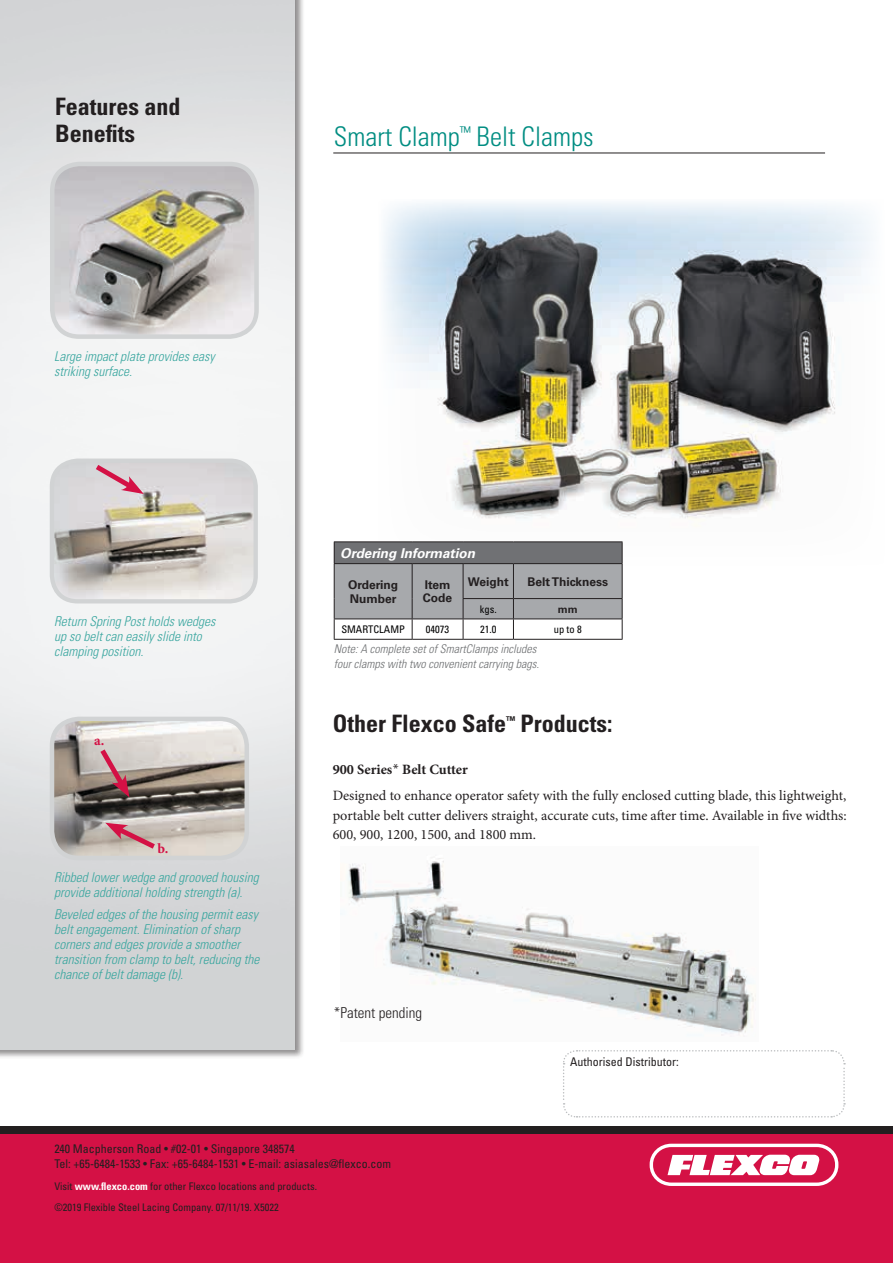
<style>
.page{position:relative;width:893px;height:1263px;background:#fff}
.page>*{position:absolute;margin:0;border:0;box-sizing:border-box;transform-origin:0 0}
.t1{font:300 condensed 27px "Univers LT Std";color:#008d82}
.t2{font:700 condensed 24px/27px "Univers LT Std";color:#231f20}
.t3{font:300 condensed 15px "Univers LT Std";color:#231f20}
.t4{font:14.25px/26.2px "Minion Pro";color:#231f20}
.t5{font:700 14.25px "Minion Pro";color:#d41145}
.t6{font:italic 300 condensed 13.5px/15px "Univers LT Std";color:#39a69f}
.t7{font:italic 700 13.5px "Univers LT Std";color:#fff}
.t8{font:condensed 12px/15px "Univers LT Std";color:#231f20}
.t9{font:italic 300 condensed 12px/15px "Univers LT Std";color:#6d6f71}
.t10{font:700 12px/13.5px "Univers LT Std";color:#231f20}
.t11{font:700 condensed 10.8px "Univers LT Std";color:#231f20}
.t12{font:condensed 10.5px/21.8px "Univers LT Std";color:#231f20}
.t13{font:condensed 10.5px "Univers LT Std";color:#000}
.t14{font:700 10.5px "Univers LT Std";color:#231f20}
.s1{font-weight:700}
.s2{font-family:"Univers LT Std";font-weight:300;font-stretch:condensed;font-size:15px}
.s3{font-weight:700;color:#fff}
</style>
<div class="page">
<div style="left:0;top:1134px;width:893px;height:129px;background:#d41145"></div>
<div style="left:0;top:1127px;width:893px;height:7px;background:#231f20"></div>
<svg style="left:650px;top:1144px;width:188px;height:42px"></svg>
<div style="left:0;top:0;width:305px;height:1059px;background:#231f20;opacity:.5"></div>
<img style="left:0;top:0;width:295px;height:1049px">
<svg style="left:563px;top:1050px;width:283px;height:68px"></svg>
<hr style="left:333px;top:153px;width:492px;height:1px;background:#231f20">
<img style="left:52px;top:164px;width:205px;height:173px">
<div style="left:50px;top:162px;width:209px;height:177px;border:4px solid #d1d3d4;border-radius:27px"></div>
<img style="left:383px;top:202px;width:489px;height:340px">
<img style="left:341px;top:857px;width:415px;height:179px">
<img style="left:52px;top:461px;width:204px;height:140px">
<div style="left:50px;top:458px;width:208px;height:145px;border:4px solid #d1d3d4;border-radius:26px"></div>
<img style="left:52px;top:719px;width:195px;height:139px">
<div style="left:50px;top:717px;width:199px;height:143px;border:4px solid #d1d3d4;border-radius:27px"></div>
<hr style="left:334px;top:639px;width:78px;height:1px;background:#231f20">
<hr style="left:412px;top:639px;width:51px;height:1px;background:#231f20">
<hr style="left:334px;top:541px;width:78px;height:1px;background:#231f20">
<hr style="left:412px;top:541px;width:51px;height:1px;background:#231f20">
<hr style="left:463px;top:541px;width:50px;height:1px;background:#231f20">
<hr style="left:513px;top:541px;width:109px;height:1px;background:#231f20">
<svg style="left:334px;top:542px;width:289px;height:97px"></svg>
<hr style="left:463px;top:639px;width:50px;height:1px;background:#231f20">
<hr style="left:513px;top:639px;width:109px;height:1px;background:#231f20">
<svg style="left:90px;top:460px;width:54px;height:34px;background:#d7b5bf"></svg>
<svg style="left:96px;top:744px;width:34px;height:53px;background:#ad8689"></svg>
<svg style="left:105px;top:822px;width:55px;height:31px;background:#c99fa0"></svg>
<h2 class="t2" style="left:55px;top:93px;width:127px">Features and<br>Benefits</h2>
<h1 class="t1" style="left:334px;top:120px;width:261px">Smart Clamp<sup>™</sup> Belt Clamps</h1>
<p class="t6" style="left:54px;top:348px;width:162px">Large impact plate provides easy striking surface.</p>
<p class="t6" style="left:54px;top:614px;width:163px">Return Spring Post holds wedges up so belt can easily slide into clamping position.</p>
<p class="t5" style="left:94px;top:731px;width:12px">a.</p>
<p class="t5" style="left:158px;top:839px;width:12px">b.</p>
<p class="t6" style="left:54px;top:870px;width:206px">Ribbed lower wedge and grooved housing provide additional holding strength (a).</p>
<p class="t6" style="left:54px;top:907px;width:207px">Beveled edges of the housing permit easy belt engagement. Elimination of sharp corners and edges provide a smoother transition from clamp to belt, reducing the chance of belt damage (b).</p>
<p class="t7" style="left:340px;top:545px;width:136px">Ordering Information</p>
<p class="t10" style="left:348px;top:578px;width:51px">Ordering<br>Number</p>
<p class="t10" style="left:423px;top:578px;width:31px">Item<br>Code</p>
<p class="t10" style="left:468px;top:575px;width:42px">Weight</p>
<p class="t10" style="left:527px;top:575px;width:82px">Belt Thickness</p>
<p class="t13" style="left:480px;top:602px;width:18px">kgs.</p>
<p class="t14" style="left:558px;top:603px;width:21px">mm</p>
<p class="t13" style="left:341px;top:623px;width:65px">SMARTCLAMP</p>
<p class="t13" style="left:426px;top:622px;width:25px">04073</p>
<p class="t13" style="left:480px;top:623px;width:18px">21.0</p>
<p class="t13" style="left:554px;top:623px;width:29px">up to 8</p>
<p class="t9" style="left:334px;top:641px;width:207px">Note: A complete set of SmartClamps includes four clamps with two convenient carrying bags.</p>
<h2 class="t2" style="left:333px;top:710px;width:175px">Other Flexco Safe</h2>
<p class="t11" style="left:506px;top:713px;width:11px">™</p>
<h2 class="t2" style="left:521px;top:710px;width:93px">Products:</h2>
<p class="t4" style="left:333px;top:757px;width:515px"><span class="s1">900 Series</span><span class="s2">*</span> <span class="s1">Belt Cutter<br></span>Designed to enhance operator safety with the fully enclosed cutting blade, this lightweight,</p>
<p class="t4" style="left:333px;top:806px;width:515px;line-height:19.5px">portable belt cutter delivers straight, accurate cuts, time after time. Available in five widths:<br>600, 900, 1200, 1500, and 1800 mm.</p>
<p class="t3" style="left:334px;top:1003px;width:90px">*Patent pending</p>
<p class="t8" style="left:570px;top:1054px;width:110px">Authorised Distributor:</p>
<p class="t8" style="left:54px;top:1141px;width:338px">240 Macpherson Road • #02-01 • Singapore 348574<br>Tel: +65-6484-1533 • Fax: +65-6484-1531 • E-mail: asiasales@flexco.com</p>
<p class="t12" style="left:54px;top:1175px;width:264px">Visit <span class="s3">www.flexco.com</span> for other Flexco locations and products. ©2019 Flexible Steel Lacing Company. 07/11/19. X5022</p>
</div>
